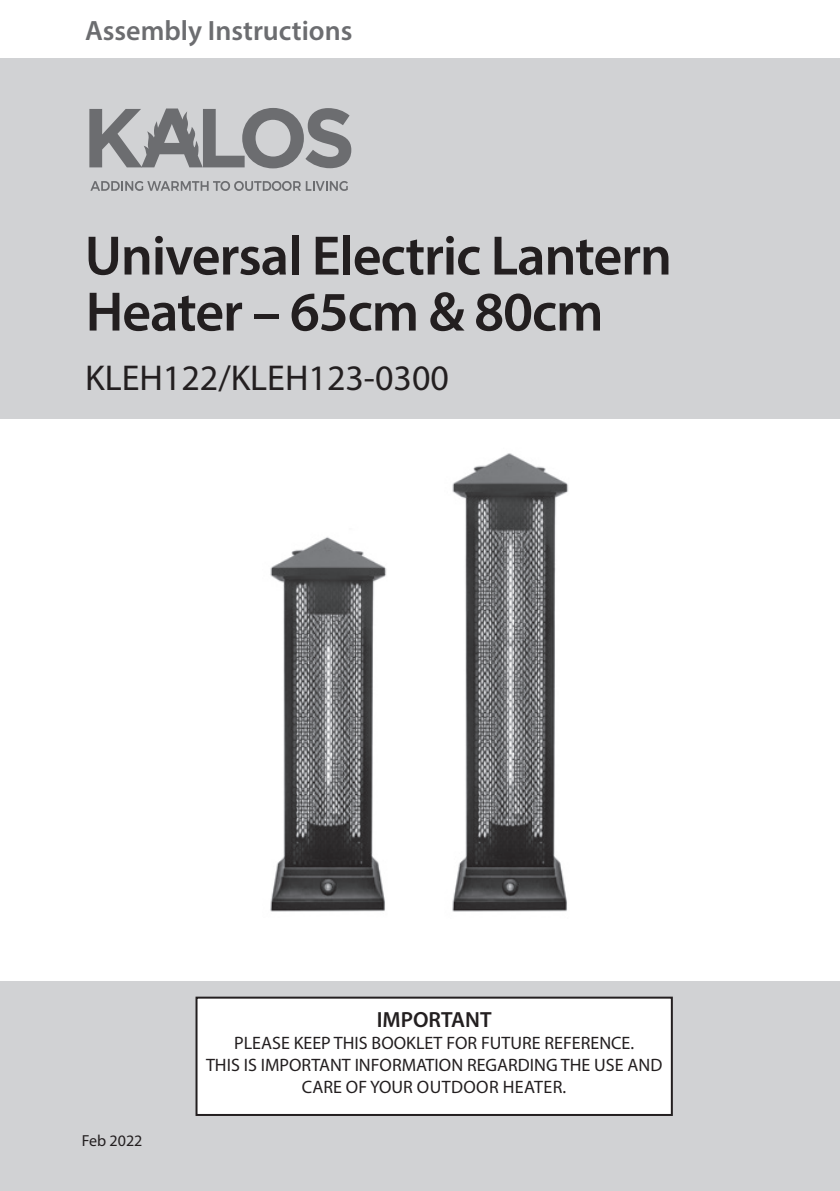
<style>
.page{position:relative;width:840px;height:1191px;background:#fff}
.page>*{position:absolute;margin:0;border:0;box-sizing:border-box;transform-origin:0 0}
.t1{font:600 56px/56px "Myriad Pro";letter-spacing:-.02em;color:#231f20}
.t2{font:36px "Myriad Pro";color:#231f20}
.t3{font:600 28px "Myriad Pro";color:#6c6d70}
.t4{font:600 22px "Myriad Pro";color:#231f20}
.t5{font:18px/22px "Myriad Pro";color:#231f20;text-align:center}
.t6{font:16px "Myriad Pro";color:#231f20}
</style>
<div class="page">
<img style="left:452px;top:453px;width:117px;height:459px">
<img style="left:270px;top:485px;width:221px;height:427px">
<div style="left:0;top:4px;width:839px;height:414px;background:#d1d2d4"></div>
<div style="left:0;top:0;width:839px;height:58px;background:#fff"></div>
<svg style="left:90px;top:181px;width:257px;height:10px"></svg>
<svg style="left:89px;top:108px;width:262px;height:60px"></svg>
<div style="left:0;top:981px;width:839px;height:210px;background:#d1d2d4"></div>
<div style="left:196px;top:997px;width:475px;height:118px;background:#fff"></div>
<div style="left:195px;top:996px;width:477px;height:120px;border:2px solid #231f20"></div>
<h3 class="t3" style="left:85px;top:13px;width:269px">Assembly Instructions</h3>
<h1 class="t1" style="left:85px;top:226px;width:588px">Universal Electric Lantern<br>Heater – 65cm &amp; 80cm</h1>
<h2 class="t2" style="left:85px;top:356px;width:365px">KLEH122/KLEH123-0300</h2>
<p class="t6" style="left:82px;top:1131px;width:62px">Feb 2022</p>
<p class="t4" style="left:376px;top:1005px;width:116px">IMPORTANT</p>
<p class="t5" style="left:206px;top:1031px;width:457px">PLEASE KEEP THIS BOOKLET FOR FUTURE REFERENCE.<br>THIS IS IMPORTANT INFORMATION REGARDING THE USE AND<br>CARE OF YOUR OUTDOOR HEATER.</p>
</div>
